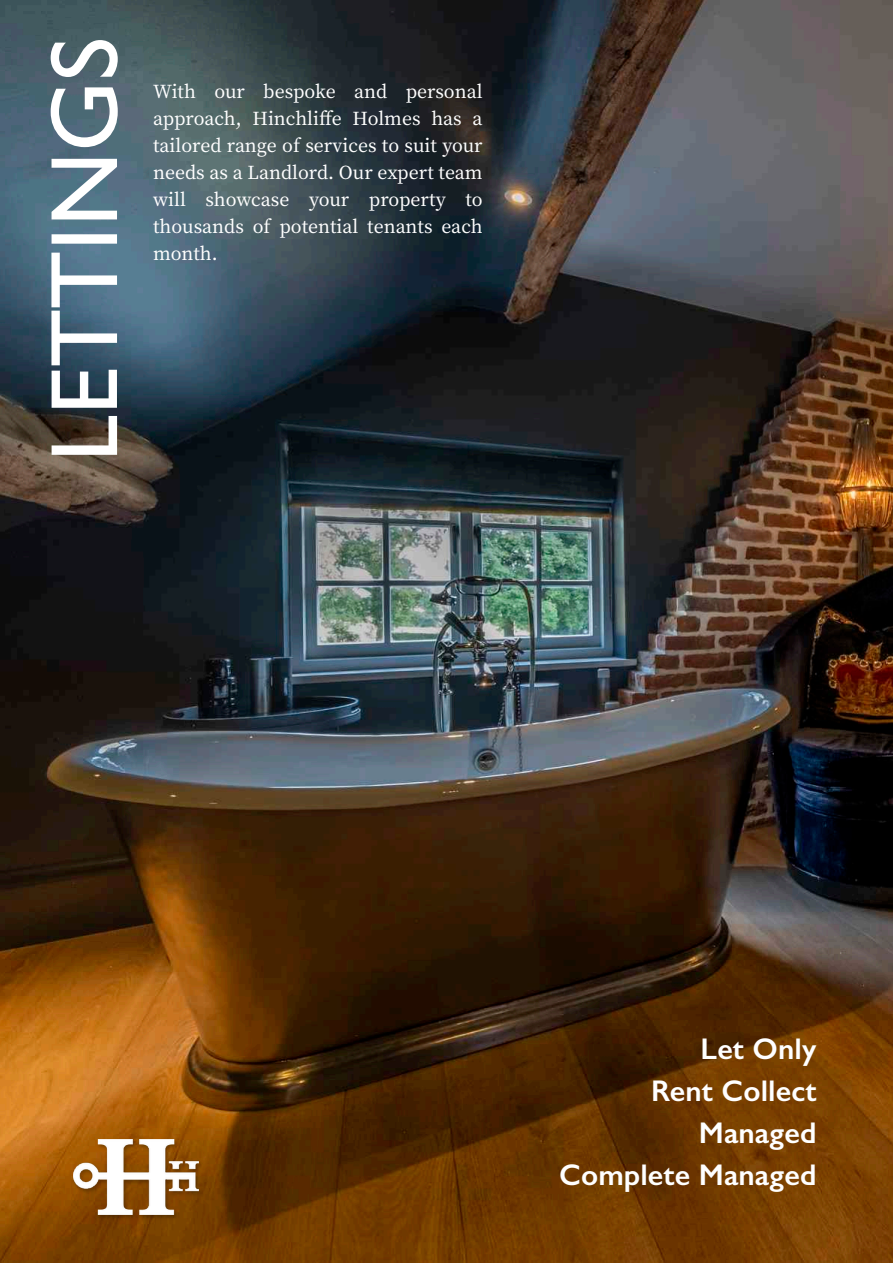
<style>
.page{position:relative;width:893px;height:1263px;background:#fff}
.page>*{position:absolute;margin:0;border:0;box-sizing:border-box;transform-origin:0 0}
.t1{font:96px "Gill Sans";color:#fff}
.t2{font:600 30px/42px "Gill Sans";letter-spacing:.005em;color:#fff;text-align:right}
.t3{font:500 18px/27px "Noto Serif JP";color:#fff;text-align:justify}
</style>
<div class="page">
<img style="left:0;top:0;width:893px;height:1263px">
<img style="left:71px;top:1138px;width:132px;height:83px">
<img style="left:73px;top:1139px;width:126px;height:75px">
<h1 class="t1" style="left:51px;top:462px;width:427px;rotate:-90deg">LETTINGS</h1>
<p class="t3" style="left:153px;top:77px;width:331px">With our bespoke and personal approach, Hinchliffe Holmes has a tailored range of services to suit your needs as a Landlord. Our expert team will showcase your property to thousands of potential tenants each month.</p>
<h2 class="t2" style="left:559px;top:1031px;width:259px">Let Only<br>Rent Collect<br>Managed<br>Complete Managed</h2>
</div>
